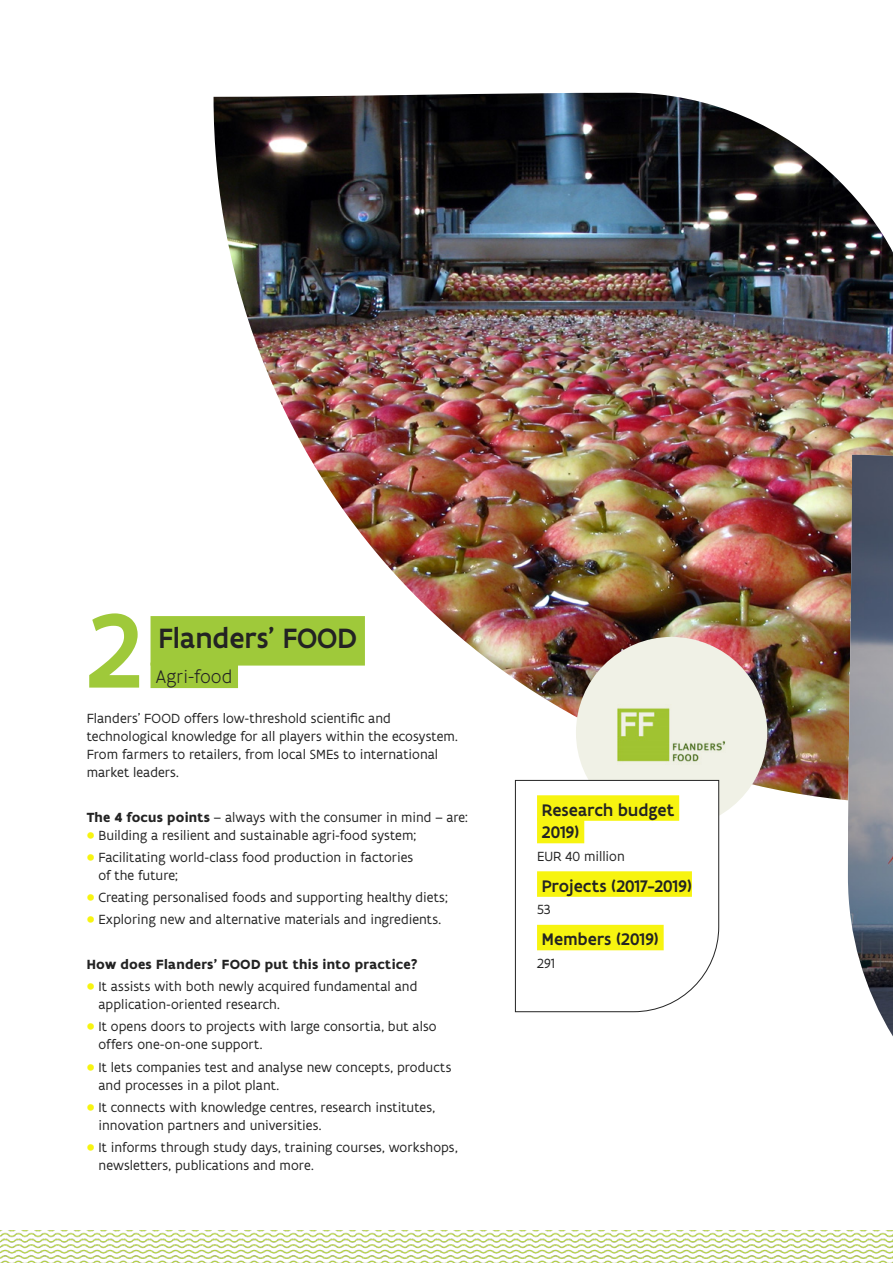
<style>
.page{position:relative;width:893px;height:1263px;background:#fff}
.page>*{position:absolute;margin:0;border:0;box-sizing:border-box;transform-origin:0 0}
.titel{font:500 113.55px "Flanders Art Sans";color:#9fc93a}
.titel-2{font:500 30px "Flanders Art Sans";letter-spacing:.005em;color:#232323}
.titel-3{font:300 19.5px "Flanders Art Sans";letter-spacing:-.005em;color:#232323}
.titel-4{font:500 18px "Flanders Art Sans";letter-spacing:.005em;color:#232323}
._04_body_tekst{font:14.25px/18px "Flanders Art Sans";letter-spacing:.005em;color:#232323}
._04_body_tekst-2{font:700 14.25px "Flanders Art Sans";letter-spacing:.015em;color:#232323}
.titel-5{font:14.25px "Flanders Art Sans";color:#232323}
.s1{font-weight:700}
.s2{font-weight:900;font-size:18px;color:#f7f410}
</style>
<div class="page">
<img style="left:214px;top:93px;width:679px;height:710px">
<div style="left:151px;top:616px;width:214px;height:49px;background:#9fc93a"></div>
<div style="left:151px;top:662px;width:87px;height:26px;background:#9fc93a"></div>
<div style="left:576px;top:637px;width:191px;height:191px;background:#f0f1e6;border-radius:50%"></div>
<img style="left:617px;top:708px;width:108px;height:54px">
<svg style="left:515px;top:780px;width:204px;height:232px"></svg>
<img style="left:848px;top:455px;width:45px;height:581px">
<img style="left:0;top:1231px;width:893px;height:32px">
<p class="titel" style="left:87px;top:579px;width:57px">2</p>
<p class="titel-2" style="left:159px;top:620px;width:200px">Flanders’ FOOD</p>
<p class="titel-3" style="left:156px;top:665px;width:78px">Agri-food</p>
<p class="_04_body_tekst" style="left:87px;top:709px;width:373px">Flanders’ FOOD offers low-threshold scientific and technological knowledge for all players within the ecosystem.<br>From farmers to retailers, from local SMEs to international market leaders.</p>
<p class="_04_body_tekst" style="left:87px;top:808px;width:383px"><span class="s1">The 4 focus points</span> – always with the consumer in mind – are:</p>
<p class="_04_body_tekst" style="left:87px;top:826px;width:331px"><span class="s2">•</span> Building a resilient and sustainable agri-food system;</p>
<p class="_04_body_tekst" style="left:98px;top:848px;width:316px;text-indent:-12px"><span class="s2">•</span> Facilitating world-class food production in factories of the future;</p>
<p class="_04_body_tekst" style="left:87px;top:888px;width:362px"><span class="s2">•</span> Creating personalised foods and supporting healthy diets;</p>
<p class="_04_body_tekst" style="left:87px;top:910px;width:356px"><span class="s2">•</span> Exploring new and alternative materials and ingredients.</p>
<p class="_04_body_tekst-2" style="left:87px;top:955px;width:333px">How does Flanders’ FOOD put this into practice?</p>
<p class="_04_body_tekst" style="left:98px;top:977px;width:320px;text-indent:-12px"><span class="s2">•</span> It assists with both newly acquired fundamental and application-oriented research.</p>
<p class="_04_body_tekst" style="left:98px;top:1017px;width:340px;text-indent:-12px"><span class="s2">•</span> It opens doors to projects with large consortia, but also offers one-on-one support.</p>
<p class="_04_body_tekst" style="left:98px;top:1058px;width:355px;text-indent:-12px"><span class="s2">•</span> It lets companies test and analyse new concepts, products and processes in a pilot plant.</p>
<p class="_04_body_tekst" style="left:98px;top:1098px;width:338px;text-indent:-12px"><span class="s2">•</span> It connects with knowledge centres, research institutes, innovation partners and universities.</p>
<p class="_04_body_tekst" style="left:98px;top:1138px;width:361px;text-indent:-12px"><span class="s2">•</span> It informs through study days, training courses, workshops, newsletters, publications and more.</p>
<p class="titel-4" style="left:542px;top:798px;width:134px">Research budget</p>
<p class="titel-4" style="left:542px;top:821px;width:39px">2019)</p>
<p class="titel-5" style="left:537px;top:847px;width:89px">EUR 40 million</p>
<p class="titel-4" style="left:542px;top:874px;width:152px">Projects (2017-2019)</p>
<p class="titel-5" style="left:537px;top:901px;width:15px">53</p>
<p class="titel-4" style="left:542px;top:928px;width:118px">Members (2019)</p>
<p class="titel-5" style="left:537px;top:954px;width:20px">291</p>
</div>
